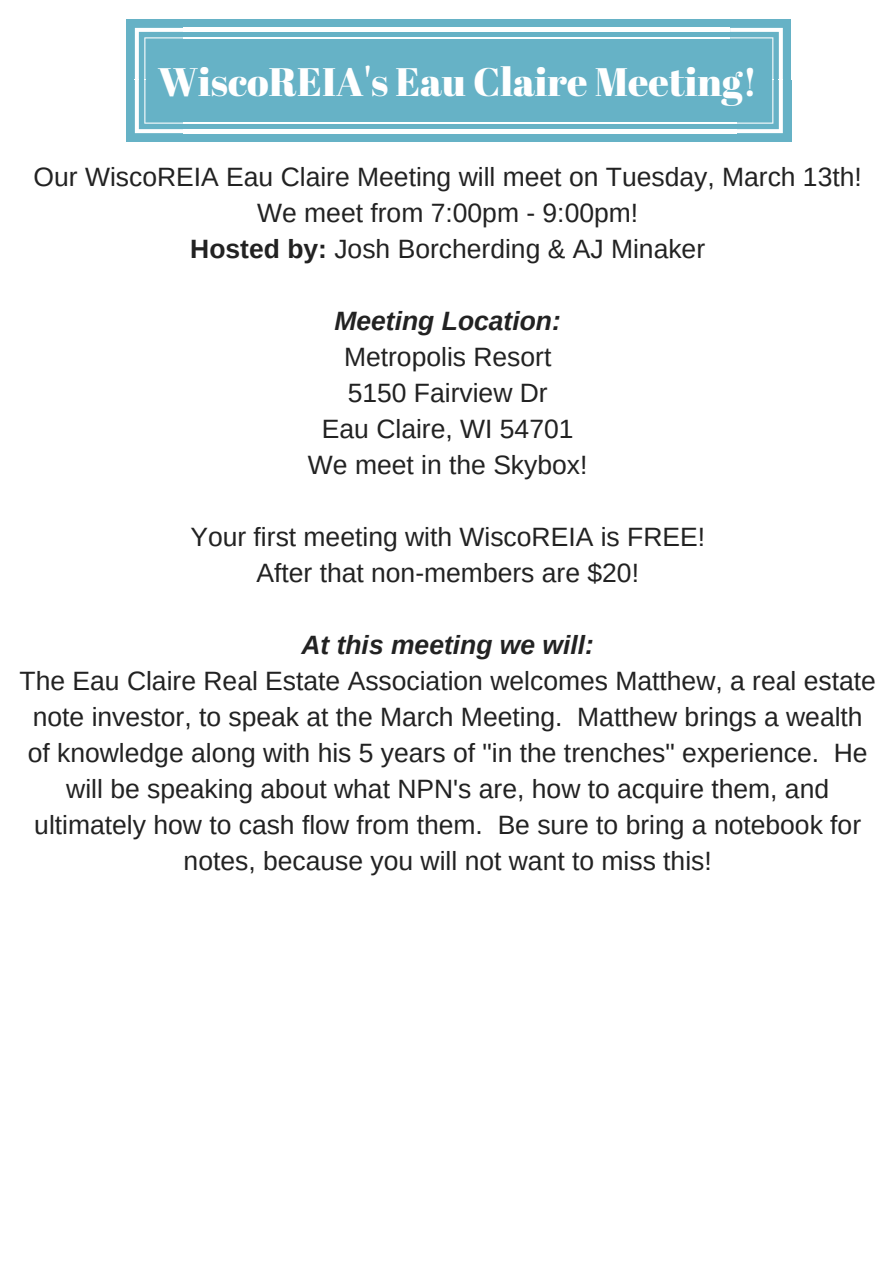
<style>
.page{position:relative;width:893px;height:1263px;background:#fff}
.page>*{position:absolute;margin:0;border:0;box-sizing:border-box;transform-origin:0 0}
.t1{font:39.75px "Abril Fatface";color:#fff}
.t2{font:26.55px/36px "Arimo";color:#222;text-align:center}
.t3{font:italic 700 26.55px "Arimo";color:#222}
.s1{font-weight:700}
</style>
<div class="page">
<div style="left:126px;top:20px;width:61px;height:61px;background:#66b2c6"></div>
<div style="left:187px;top:20px;width:550px;height:61px;background:#66b2c6"></div>
<hr style="left:183px;top:37px;width:551px;height:1px;background:#fff">
<hr style="left:183px;top:28px;width:551px;height:4px;background:#fff">
<div style="left:730px;top:20px;width:61px;height:61px;background:#66b2c6"></div>
<div style="left:126px;top:80px;width:62px;height:62px;background:#66b2c6"></div>
<svg style="left:135px;top:28px;width:53px;height:105px"></svg>
<div style="left:730px;top:80px;width:61px;height:62px;background:#66b2c6"></div>
<svg style="left:730px;top:28px;width:53px;height:105px"></svg>
<div style="left:185px;top:80px;width:550px;height:62px;background:#66b2c6"></div>
<hr style="left:183px;top:123px;width:554px;height:1px;background:#fff">
<hr style="left:183px;top:129px;width:554px;height:4px;background:#fff">
<h1 class="t1" style="left:158px;top:54px;width:601px">WiscoREIA's Eau Claire Meeting!</h1>
<p class="t2" style="left:34px;top:159px;width:830px">Our WiscoREIA Eau Claire Meeting will meet on Tuesday, March 13th!<br>We meet from 7:00pm - 9:00pm!<br><span class="s1">Hosted by:</span> Josh Borcherding &amp; AJ Minaker</p>
<p class="t3" style="left:334px;top:306px;width:228px">Meeting Location:</p>
<p class="t2" style="left:308px;top:339px;width:281px">Metropolis Resort<br>5150 Fairview Dr<br>Eau Claire, WI 54701<br>We meet in the Skybox!</p>
<p class="t2" style="left:190px;top:519px;width:516px">Your first meeting with WiscoREIA is FREE!<br>After that non-members are $20!</p>
<p class="t3" style="left:301px;top:630px;width:294px">At this meeting we will:</p>
<p class="t2" style="left:20px;top:663px;width:858px">The Eau Claire Real Estate Association welcomes Matthew, a real estate note investor, to speak at the March Meeting. Matthew brings a wealth of knowledge along with his 5 years of "in the trenches" experience. He will be speaking about what NPN's are, how to acquire them, and ultimately how to cash flow from them. Be sure to bring a notebook for notes, because you will not want to miss this!</p>
</div>
